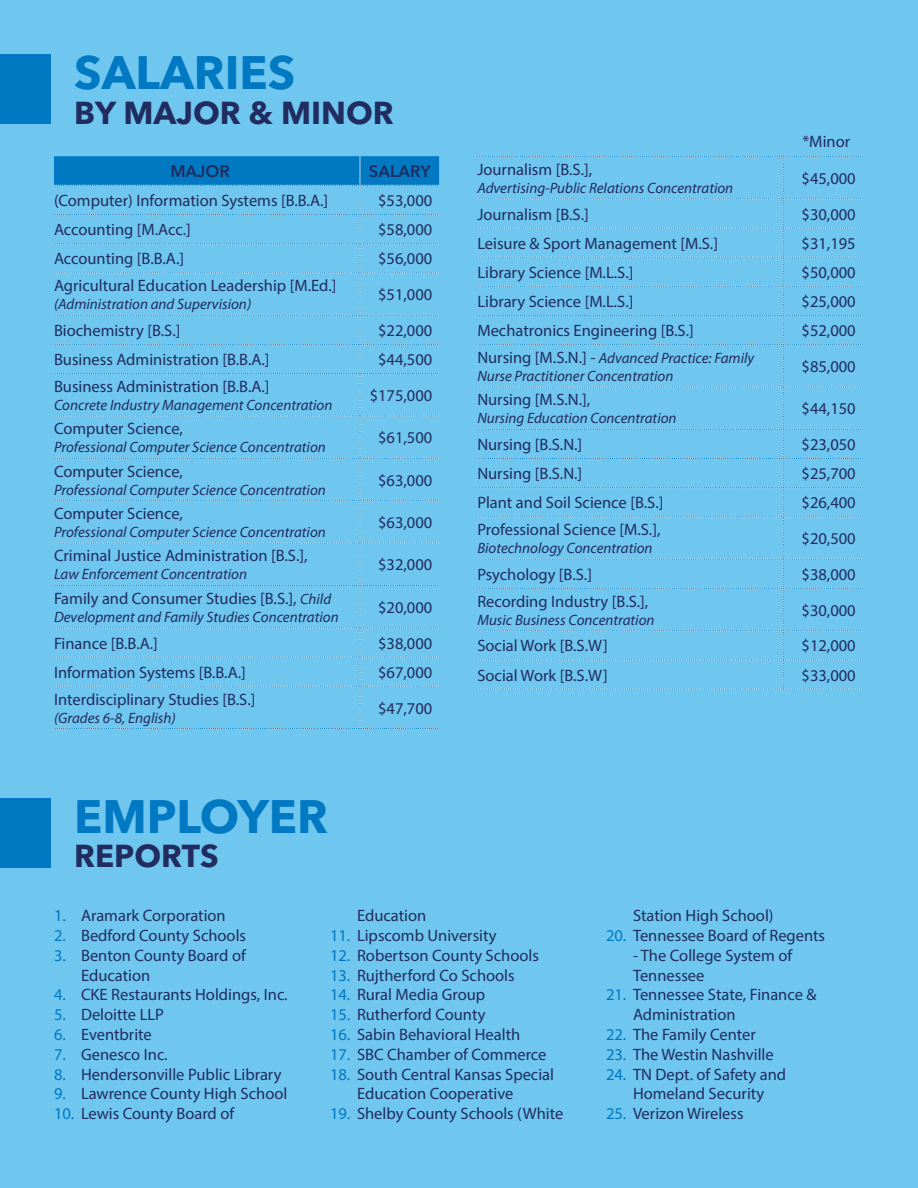
<style>
.page{position:relative;width:918px;height:1188px;background:#6fc6ef}
.page>*{position:absolute;margin:0;border:0;box-sizing:border-box;transform-origin:0 0}
.t1{font:700 46.5px "Avenir Next LT Pro";color:#0079c2}
.t2{font:700 31.5px "Avenir Next LT Pro";color:#212c60}
.Basic_Content{font:16.5px/19.8px "Myriad Pro";color:#212c60}
.Basic_Content-2{font:600 16.5px "Avenir Next LT Pro";color:#212c60}
.Basic_Content-3{font:italic 15px/18px "Myriad Pro";color:#212c60}
.s1{font-style:italic;font-size:15px}
.s2{font-style:normal;font-size:16.5px}
.s3{color:#0079c2}
</style>
<div class="page">
<div style="left:0;top:798px;width:50px;height:69px;background:#0079c2"></div>
<div style="left:0;top:55px;width:50px;height:69px;background:#0079c2"></div>
<svg style="left:54px;top:156px;width:386px;height:573px"></svg>
<svg style="left:477px;top:156px;width:386px;height:534px"></svg>
<p class="t1" style="left:74px;top:44px;width:223px">SALARIES</p>
<p class="t2" style="left:74px;top:93px;width:321px">BY MAJOR &amp; MINOR</p>
<p class="Basic_Content-2" style="left:170px;top:161px;width:61px">MAJOR</p>
<p class="Basic_Content-2" style="left:369px;top:161px;width:63px">SALARY</p>
<p class="Basic_Content" style="left:54px;top:190px;width:276px">(Computer) Information Systems [B.B.A.]</p>
<p class="Basic_Content" style="left:378px;top:190px;width:56px">$53,000</p>
<p class="Basic_Content" style="left:54px;top:220px;width:138px">Accounting [M.Acc.]</p>
<p class="Basic_Content" style="left:378px;top:220px;width:56px">$58,000</p>
<p class="Basic_Content" style="left:54px;top:249px;width:132px">Accounting [B.B.A.]</p>
<p class="Basic_Content" style="left:378px;top:249px;width:56px">$56,000</p>
<p class="Basic_Content" style="left:54px;top:276px;width:284px">Agricultural Education Leadership [M.Ed.]</p>
<p class="Basic_Content-3" style="left:54px;top:295px;width:199px">(Administration and Supervision)</p>
<p class="Basic_Content" style="left:378px;top:285px;width:56px">$51,000</p>
<p class="Basic_Content" style="left:54px;top:320px;width:128px">Biochemistry [B.S.]</p>
<p class="Basic_Content" style="left:378px;top:320px;width:56px">$22,000</p>
<p class="Basic_Content" style="left:54px;top:349px;width:217px">Business Administration [B.B.A.]</p>
<p class="Basic_Content" style="left:378px;top:349px;width:56px">$44,500</p>
<p class="Basic_Content" style="left:54px;top:376px;width:217px">Business Administration [B.B.A.]</p>
<p class="Basic_Content-3" style="left:54px;top:396px;width:280px">Concrete Industry Management Concentration</p>
<p class="Basic_Content" style="left:370px;top:385px;width:64px">$175,000</p>
<p class="Basic_Content" style="left:54px;top:419px;width:130px">Computer Science,</p>
<p class="Basic_Content-3" style="left:54px;top:438px;width:273px">Professional Computer Science Concentration</p>
<p class="Basic_Content" style="left:54px;top:461px;width:130px">Computer Science,</p>
<p class="Basic_Content-3" style="left:54px;top:480px;width:273px">Professional Computer Science Concentration</p>
<p class="Basic_Content" style="left:54px;top:503px;width:130px">Computer Science,</p>
<p class="Basic_Content-3" style="left:54px;top:523px;width:273px">Professional Computer Science Concentration</p>
<p class="Basic_Content" style="left:54px;top:546px;width:255px">Criminal Justice Administration [B.S.],</p>
<p class="Basic_Content-3" style="left:54px;top:565px;width:195px">Law Enforcement Concentration</p>
<p class="Basic_Content" style="left:54px;top:588px;width:279px">Family and Consumer Studies [B.S.], <span class="s1">Child</span></p>
<p class="Basic_Content-3" style="left:54px;top:608px;width:286px">Development and Family Studies Concentration</p>
<p class="Basic_Content" style="left:378px;top:428px;width:56px">$61,500</p>
<p class="Basic_Content" style="left:378px;top:470px;width:56px">$63,000</p>
<p class="Basic_Content" style="left:378px;top:512px;width:56px">$63,000</p>
<p class="Basic_Content" style="left:378px;top:555px;width:56px">$32,000</p>
<p class="Basic_Content" style="left:378px;top:597px;width:56px">$20,000</p>
<p class="Basic_Content" style="left:54px;top:633px;width:105px">Finance [B.B.A.]</p>
<p class="Basic_Content" style="left:378px;top:633px;width:56px">$38,000</p>
<p class="Basic_Content" style="left:54px;top:662px;width:193px">Information Systems [B.B.A.]</p>
<p class="Basic_Content" style="left:378px;top:662px;width:56px">$67,000</p>
<p class="Basic_Content" style="left:54px;top:689px;width:203px">Interdisciplinary Studies [B.S.]</p>
<p class="Basic_Content-3" style="left:54px;top:708px;width:123px">(Grades 6-8, English)</p>
<p class="Basic_Content" style="left:378px;top:698px;width:56px">$47,700</p>
<p class="t1" style="left:74px;top:788px;width:255px">EMPLOYER</p>
<p class="t2" style="left:74px;top:837px;width:146px">REPORTS</p>
<p class="Basic_Content" style="left:477px;top:159px;width:116px">Journalism [B.S.],</p>
<p class="Basic_Content-3" style="left:477px;top:179px;width:257px">Advertising-Public Relations Concentration</p>
<p class="Basic_Content" style="left:802px;top:132px;width:49px">*Minor</p>
<p class="Basic_Content" style="left:802px;top:168px;width:56px">$45,000</p>
<p class="Basic_Content" style="left:477px;top:204px;width:113px">Journalism [B.S.]</p>
<p class="Basic_Content" style="left:802px;top:204px;width:56px">$30,000</p>
<p class="Basic_Content" style="left:477px;top:233px;width:242px">Leisure &amp; Sport Management [M.S.]</p>
<p class="Basic_Content" style="left:802px;top:233px;width:56px">$31,195</p>
<p class="Basic_Content" style="left:477px;top:262px;width:158px">Library Science [M.L.S.]</p>
<p class="Basic_Content" style="left:802px;top:262px;width:56px">$50,000</p>
<p class="Basic_Content" style="left:477px;top:291px;width:158px">Library Science [M.L.S.]</p>
<p class="Basic_Content" style="left:802px;top:291px;width:56px">$25,000</p>
<p class="Basic_Content" style="left:477px;top:321px;width:218px">Mechatronics Engineering [B.S.]</p>
<p class="Basic_Content" style="left:802px;top:321px;width:56px">$52,000</p>
<p class="Basic_Content-3" style="left:477px;top:349px;width:278px"><span class="s2">Nursing [M.S.N.] -</span> Advanced Practice: Family<br>Nurse Practitioner Concentration</p>
<p class="Basic_Content" style="left:802px;top:356px;width:56px">$85,000</p>
<p class="Basic_Content" style="left:477px;top:390px;width:114px">Nursing [M.S.N.],</p>
<p class="Basic_Content-3" style="left:477px;top:409px;width:201px">Nursing Education Concentration</p>
<p class="Basic_Content" style="left:802px;top:399px;width:56px">$44,150</p>
<p class="Basic_Content" style="left:477px;top:434px;width:106px">Nursing [B.S.N.]</p>
<p class="Basic_Content" style="left:802px;top:434px;width:56px">$23,050</p>
<p class="Basic_Content" style="left:477px;top:464px;width:106px">Nursing [B.S.N.]</p>
<p class="Basic_Content" style="left:802px;top:464px;width:56px">$25,700</p>
<p class="Basic_Content" style="left:477px;top:493px;width:188px">Plant and Soil Science [B.S.]</p>
<p class="Basic_Content" style="left:802px;top:493px;width:56px">$26,400</p>
<p class="Basic_Content" style="left:477px;top:520px;width:185px">Professional Science [M.S.],</p>
<p class="Basic_Content-3" style="left:477px;top:539px;width:177px">Biotechnology Concentration</p>
<p class="Basic_Content" style="left:802px;top:529px;width:56px">$20,500</p>
<p class="Basic_Content" style="left:477px;top:564px;width:116px">Psychology [B.S.]</p>
<p class="Basic_Content" style="left:802px;top:564px;width:56px">$38,000</p>
<p class="Basic_Content" style="left:477px;top:591px;width:173px">Recording Industry [B.S.],</p>
<p class="Basic_Content-3" style="left:477px;top:610px;width:179px">Music Business Concentration</p>
<p class="Basic_Content" style="left:802px;top:600px;width:56px">$30,000</p>
<p class="Basic_Content" style="left:477px;top:636px;width:132px">Social Work [B.S.W]</p>
<p class="Basic_Content" style="left:802px;top:636px;width:56px">$12,000</p>
<p class="Basic_Content" style="left:477px;top:665px;width:132px">Social Work [B.S.W]</p>
<p class="Basic_Content" style="left:802px;top:665px;width:56px">$33,000</p>
<p class="Basic_Content" style="left:54px;top:906px;width:173px"><span class="s3">1.</span> Aramark Corporation</p>
<p class="Basic_Content" style="left:54px;top:925px;width:194px"><span class="s3">2.</span> Bedford County Schools</p>
<p class="Basic_Content" style="left:81px;top:945px;width:166px;text-indent:-27px"><span class="s3">3.</span> Benton County Board of<br>Education</p>
<p class="Basic_Content" style="left:54px;top:985px;width:235px"><span class="s3">4.</span> CKE Restaurants Holdings, Inc.</p>
<p class="Basic_Content" style="left:54px;top:1005px;width:112px"><span class="s3">5.</span> Deloitte LLP</p>
<p class="Basic_Content" style="left:54px;top:1024px;width:99px"><span class="s3">6.</span> Eventbrite</p>
<p class="Basic_Content" style="left:54px;top:1044px;width:115px"><span class="s3">7.</span> Genesco Inc.</p>
<p class="Basic_Content" style="left:54px;top:1064px;width:229px"><span class="s3">8.</span> Hendersonville Public Library</p>
<p class="Basic_Content" style="left:54px;top:1084px;width:235px"><span class="s3">9.</span> Lawrence County High School</p>
<p class="Basic_Content" style="left:54px;top:1104px;width:182px"><span class="s3">10.</span> Lewis County Board of</p>
<p class="Basic_Content" style="left:357px;top:906px;width:71px">Education</p>
<p class="Basic_Content" style="left:330px;top:925px;width:168px"><span class="s3">11.</span> Lipscomb University</p>
<p class="Basic_Content" style="left:330px;top:945px;width:210px"><span class="s3">12.</span> Robertson County Schools</p>
<p class="Basic_Content" style="left:330px;top:965px;width:186px"><span class="s3">13.</span> Rujtherford Co Schools</p>
<p class="Basic_Content" style="left:330px;top:985px;width:157px"><span class="s3">14.</span> Rural Media Group</p>
<p class="Basic_Content" style="left:330px;top:1005px;width:157px"><span class="s3">15.</span> Rutherford County</p>
<p class="Basic_Content" style="left:330px;top:1024px;width:192px"><span class="s3">16.</span> Sabin Behavioral Health</p>
<p class="Basic_Content" style="left:330px;top:1044px;width:218px"><span class="s3">17.</span> SBC Chamber of Commerce</p>
<p class="Basic_Content" style="left:357px;top:1064px;width:199px;text-indent:-27px"><span class="s3">18.</span> South Central Kansas Special<br>Education Cooperative</p>
<p class="Basic_Content" style="left:330px;top:1104px;width:235px"><span class="s3">19.</span> Shelby County Schools (White</p>
<p class="Basic_Content" style="left:633px;top:906px;width:142px">Station High School)</p>
<p class="Basic_Content" style="left:606px;top:925px;width:221px"><span class="s3">20.</span> Tennessee Board of Regents</p>
<p class="Basic_Content" style="left:633px;top:945px;width:161px">- The College System of<br>Tennessee</p>
<p class="Basic_Content" style="left:633px;top:985px;width:185px;text-indent:-27px"><span class="s3">21.</span> Tennessee State, Finance &amp;<br>Administration</p>
<p class="Basic_Content" style="left:606px;top:1024px;width:151px"><span class="s3">22.</span> The Family Center</p>
<p class="Basic_Content" style="left:606px;top:1044px;width:169px"><span class="s3">23.</span> The Westin Nashville</p>
<p class="Basic_Content" style="left:606px;top:1064px;width:182px;text-align:center"><span class="s3">24.</span> TN Dept. of Safety and<br>Homeland Security</p>
<p class="Basic_Content" style="left:606px;top:1104px;width:139px"><span class="s3">25.</span> Verizon Wireless</p>
</div>
